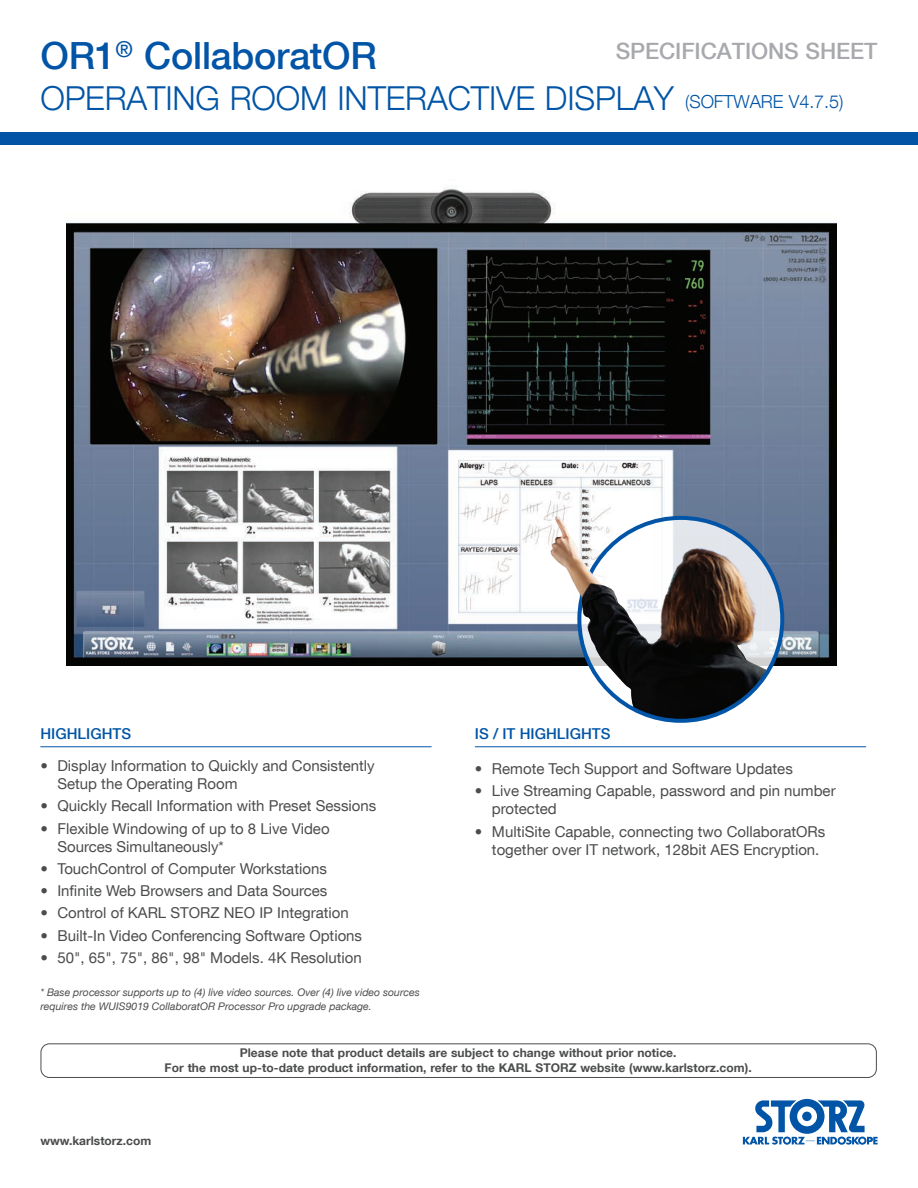
<style>
.page{position:relative;width:918px;height:1188px;background:#fff}
.page>*{position:absolute;margin:0;border:0;box-sizing:border-box;transform-origin:0 0}
.t1{font:500 37.5px "KS Helvetica Neue";letter-spacing:-.005em;color:#0154a6}
.t2{font:300 33px "KS Helvetica Neue";letter-spacing:-.005em;color:#0154a6}
.t3{font:500 22.5px "KS Helvetica Neue";letter-spacing:-.005em;color:#a8a9ad}
.t4{font:15px/18px "KS Helvetica Neue";color:#4b4c4d}
.t5{font:500 15px "KS Helvetica Neue";color:#0154a6}
.t6{font:700 12px/15px "KS Helvetica Neue";letter-spacing:.005em;color:#4b4c4d;text-align:center}
.t7{font:italic 10.5px/13.5px "KS Helvetica Neue";color:#4b4c4d}
.s1{font-size:18px}
</style>
<div class="page">
<svg style="left:743px;top:1099px;width:135px;height:46px"></svg>
<img style="left:66px;top:186px;width:770px;height:479px">
<hr style="left:40px;top:746px;width:392px;height:1px;background:#0154a6">
<hr style="left:475px;top:746px;width:391px;height:1px;background:#0154a6">
<div style="left:41px;top:1044px;width:836px;height:34px;border:1px solid #4b4c4d;border-radius:9px"></div>
<img style="left:579px;top:518px;width:203px;height:203px;border-radius:101px">
<img style="left:532px;top:504px;width:236px;height:164px">
<div style="left:0;top:132px;width:918px;height:13px;background:#0154a6"></div>
<h1 class="t1" style="left:40px;top:33px;width:338px">OR1<sup>®</sup> CollaboratOR</h1>
<h2 class="t2" style="left:40px;top:78px;width:804px">OPERATING ROOM INTERACTIVE DISPLAY <span class="s1">(SOFTWARE V4.7.5)</span></h2>
<h3 class="t3" style="left:616px;top:37px;width:263px">SPECIFICATIONS SHEET</h3>
<p class="t5" style="left:40px;top:724px;width:92px">HIGHLIGHTS</p>
<p class="t4" style="left:57px;top:756px;width:319px;text-indent:-17px">• Display Information to Quickly and Consistently<br>Setup the Operating Room</p>
<p class="t4" style="left:40px;top:797px;width:337px">• Quickly Recall Information with Preset Sessions</p>
<p class="t4" style="left:57px;top:819px;width:274px;text-indent:-17px">• Flexible Windowing of up to 8 Live Video<br>Sources Simultaneously*</p>
<p class="t4" style="left:40px;top:859px;width:288px">• TouchControl of Computer Workstations</p>
<p class="t4" style="left:40px;top:881px;width:289px">• Infinite Web Browsers and Data Sources</p>
<p class="t4" style="left:40px;top:904px;width:310px">• Control of KARL STORZ NEO IP Integration</p>
<p class="t4" style="left:40px;top:926px;width:323px">• Built-In Video Conferencing Software Options</p>
<p class="t4" style="left:40px;top:948px;width:323px">• 50", 65", 75", 86", 98" Models. 4K Resolution</p>
<p class="t7" style="left:40px;top:986px;width:381px">* Base processor supports up to (4) live video sources. Over (4) live video sources requires the WUIS9019 CollaboratOR Processor Pro upgrade package.</p>
<p class="t5" style="left:475px;top:724px;width:137px">IS / IT HIGHLIGHTS</p>
<p class="t4" style="left:475px;top:759px;width:319px">• Remote Tech Support and Software Updates</p>
<p class="t4" style="left:492px;top:782px;width:345px;text-indent:-17px">• Live Streaming Capable, password and pin number protected</p>
<p class="t4" style="left:492px;top:822px;width:335px;text-indent:-17px">• MultiSite Capable, connecting two CollaboratORs together over IT network, 128bit AES Encryption.</p>
<p class="t6" style="left:165px;top:1045px;width:589px">Please note that product details are subject to change without prior notice.<br>For the most up-to-date product information, refer to the KARL STORZ website (www.karlstorz.com).</p>
<p class="t6" style="left:40px;top:1133px;width:112px">www.karlstorz.com</p>
</div>
